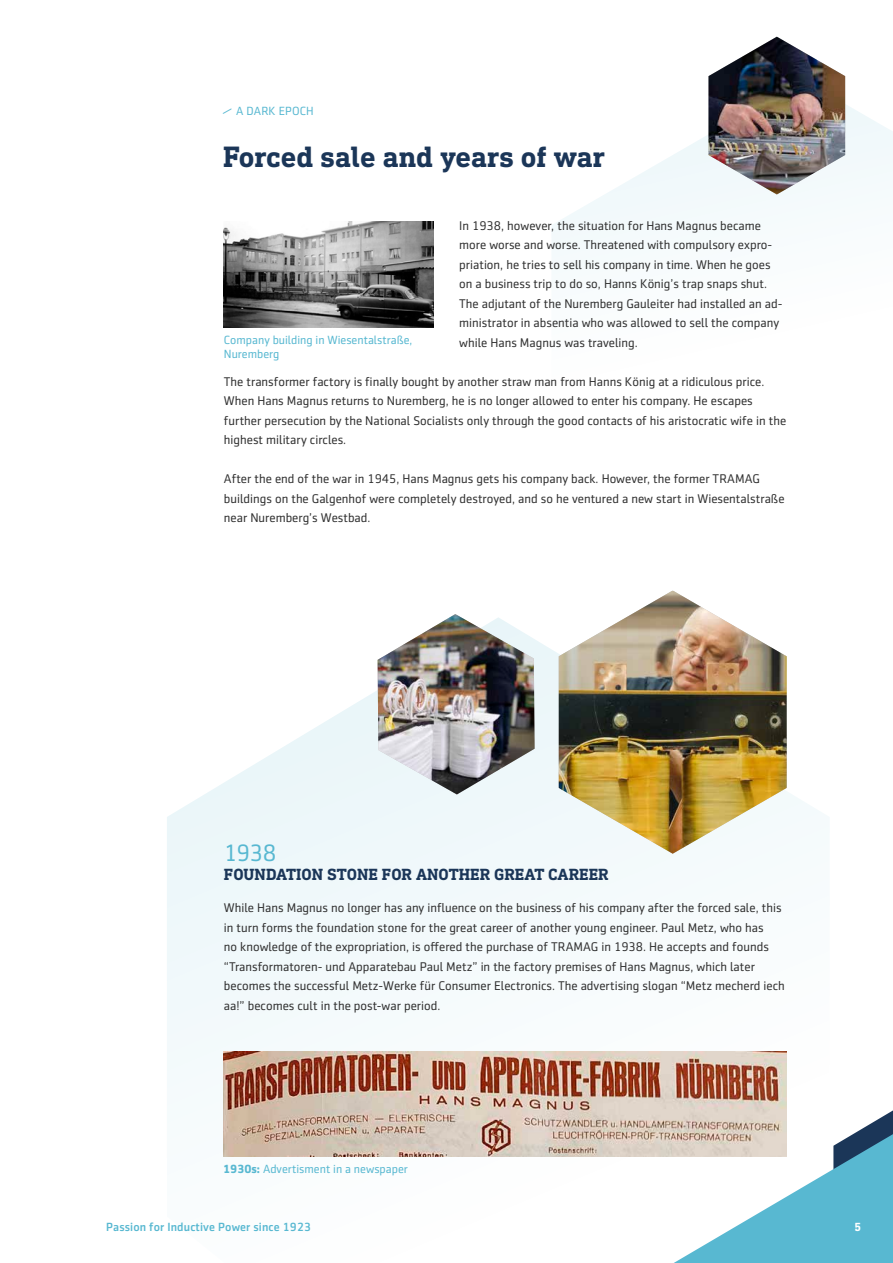
<style>
.page{position:relative;width:893px;height:1263px;background:#fff}
.page>*{position:absolute;margin:0;border:0;box-sizing:border-box;transform-origin:0 0}
.t1{font:700 30px "DIN Next Slab Pro";color:#1b3658}
.t2{font:24px "Sentico Sans DT";color:#58b8d1}
.t3{font:700 16.5px "DIN Next Slab Pro";color:#1b3658}
.t4{font:12.75px/19.5px "Sentico Sans DT";color:#323232}
.t5{font:12px/14.4px "Sentico Sans DT";color:#58b8d1}
.t6{font:500 12px "Sentico Sans DT";letter-spacing:.01em;color:#58b8d1}
.t7{font:700 12px "DIN Next Slab Pro";color:#fff}
.s1{font-family:"TRA SLASH";font-size:15px}
.s2{font-weight:700}
</style>
<div class="page">
<svg style="left:552px;top:80px;width:341px;height:178px"></svg>
<svg style="left:830px;top:1110px;width:63px;height:153px;background:#65aec5"></svg>
<svg style="left:167px;top:640px;width:663px;height:623px"></svg>
<img style="left:559px;top:591px;width:228px;height:263px">
<img style="left:378px;top:614px;width:157px;height:180px">
<img style="left:224px;top:221px;width:210px;height:106px">
<img style="left:224px;top:1052px;width:563px;height:105px">
<img style="left:708px;top:37px;width:137px;height:157px">
<p class="t5" style="left:223px;top:103px;width:92px"><span class="s1">a</span> A DARK EPOCH</p>
<h1 class="t1" style="left:223px;top:139px;width:384px">Forced sale and years of war</h1>
<p class="t4" style="left:459px;top:215px;width:325px">In 1938, however, the situation for Hans Magnus became more worse and worse. Threatened with compulsory expro&shy;priation, he tries to sell his company in time. When he goes on a business trip to do so, Hanns König’s trap snaps shut.<br>The adjutant of the Nuremberg Gauleiter had installed an ad&shy;ministrator in absentia who was allowed to sell the company while Hans Magnus was traveling.</p>
<p class="t4" style="left:224px;top:371px;width:564px">The transformer factory is finally bought by another straw man from Hanns König at a ridiculous price.<br>When Hans Magnus returns to Nuremberg, he is no longer allowed to enter his company. He escapes further persecution by the National Socialists only through the good contacts of his aristocratic wife in the highest military circles.</p>
<p class="t4" style="left:224px;top:469px;width:562px">After the end of the war in 1945, Hans Magnus gets his company back. However, the former TRAMAG buildings on the Galgenhof were completely destroyed, and so he ventured a new start in Wiesentalstraße near Nuremberg’s Westbad.</p>
<p class="t5" style="left:224px;top:332px;width:190px">Company building in Wiesentalstraße,<br>Nuremberg</p>
<h2 class="t2" style="left:224px;top:840px;width:54px">1938</h2>
<p class="t3" style="left:224px;top:865px;width:386px">FOUNDATION STONE FOR ANOTHER GREAT CAREER</p>
<p class="t4" style="left:224px;top:898px;width:562px">While Hans Magnus no longer has any influence on the business of his company after the forced sale, this in turn forms the foundation stone for the great career of another young engineer. Paul Metz, who has<br>no knowledge of the expropriation, is offered the purchase of TRAMAG in 1938. He accepts and founds “Transformatoren- und Apparatebau Paul Metz” in the factory premises of Hans Magnus, which later becomes the successful Metz-Werke für Consumer Electronics. The advertising slogan “Metz mecherd iech aa!” becomes cult in the post-war period.</p>
<p class="t5" style="left:223px;top:1162px;width:186px"><span class="s2">1930s:</span> Advertisment in a newspaper</p>
<p class="t6" style="left:106px;top:1220px;width:206px">Passion for Inductive Power since 1923</p>
<p class="t7" style="left:854px;top:1220px;width:8px">5</p>
</div>
